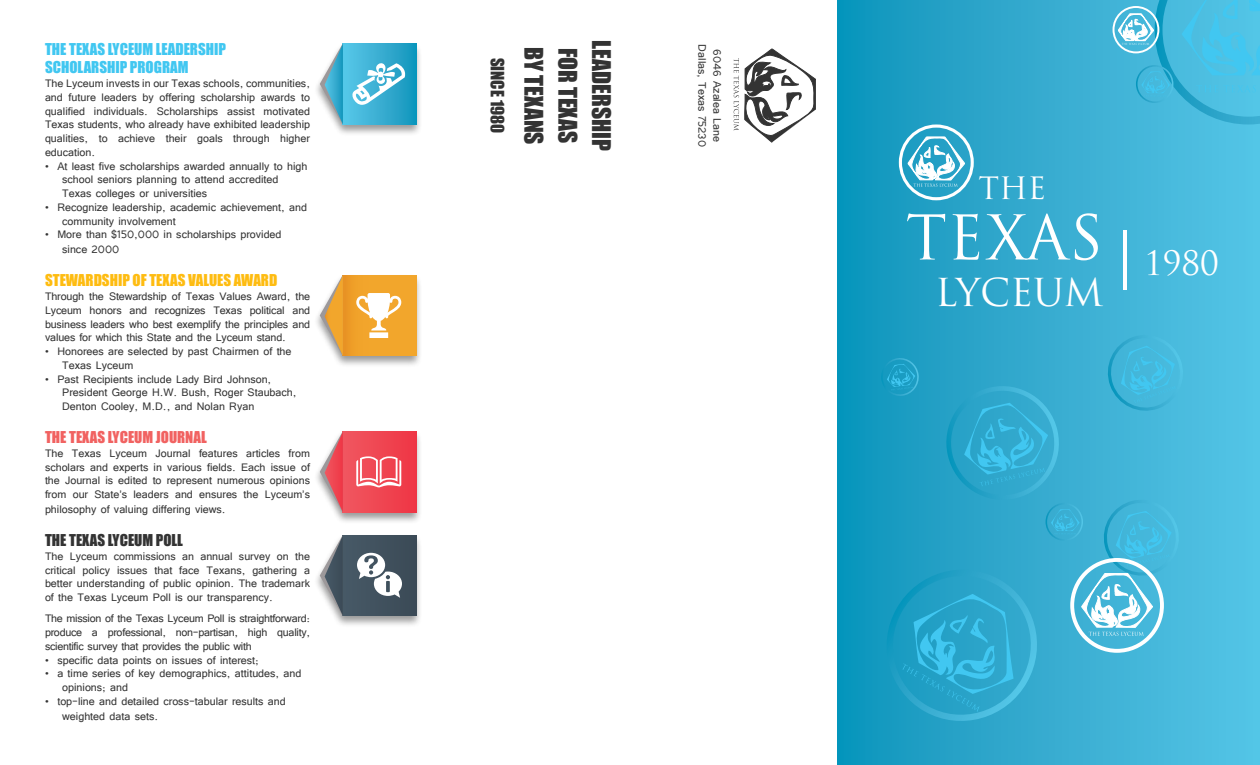
<style>
.page{position:relative;width:1260px;height:765px;background:#fff}
.page>*{position:absolute;margin:0;border:0;box-sizing:border-box;transform-origin:0 0}
.t1{font:60px "Trajan Pro";letter-spacing:.005em;color:#fff}
.t2{font:37.5px "Trajan Pro";letter-spacing:-.01em;color:#fff}
.t3{font:32.75px "Trajan Pro";color:#fff}
.t4{font:30px "Trajan Pro";color:#fff}
.t5{font:23.62px "Impact";color:#333}
.t6{font:16.88px "Impact";color:#333}
.t7{font:15px/18px "Impact";color:#41c7f1}
.t8{font:15px "Impact";color:#febc11}
.t9{font:15px "Impact";color:#f16261}
.t10{font:15px "Impact";color:#333}
.t11{font:13.75px/13.8px "Tunga";color:#333}
.s1{font-size:60px}
</style>
<div class="page">
<div style="left:837px;top:0;width:423px;height:765px;background:linear-gradient(to right,#1195bb,#58c4e6)"></div>
<svg style="left:734px;top:49px;width:82px;height:93px"></svg>
<div style="left:314px;top:534px;width:109px;height:94px;background:#000;opacity:.4"></div>
<div style="left:343px;top:535px;width:73px;height:80px;background:#41515e"></div>
<svg style="left:320px;top:535px;width:23px;height:81px"></svg>
<svg style="left:357px;top:553px;width:45px;height:45px"></svg>
<div style="left:314px;top:430px;width:109px;height:95px;background:#000;opacity:.4"></div>
<div style="left:343px;top:431px;width:73px;height:81px;background:linear-gradient(to right,#f05760,#ef3746)"></div>
<svg style="left:320px;top:431px;width:23px;height:81px"></svg>
<svg style="left:356px;top:456px;width:45px;height:31px"></svg>
<div style="left:314px;top:274px;width:109px;height:94px;background:#000;opacity:.4"></div>
<div style="left:343px;top:275px;width:73px;height:80px;background:linear-gradient(to right,#ee9e28,#f4aa2e)"></div>
<svg style="left:320px;top:275px;width:23px;height:81px"></svg>
<svg style="left:356px;top:293px;width:45px;height:45px"></svg>
<div style="left:314px;top:42px;width:109px;height:95px;background:#000;opacity:.4"></div>
<div style="left:343px;top:44px;width:73px;height:80px;background:linear-gradient(to right,#5bc8e9,#1495bc)"></div>
<svg style="left:320px;top:44px;width:23px;height:80px"></svg>
<svg style="left:352px;top:62px;width:55px;height:43px"></svg>
<div style="left:899px;top:124px;width:75px;height:76px;border:3px solid #fff;border-radius:50%"></div>
<svg style="left:908px;top:137px;width:57px;height:50px"></svg>
<svg style="left:871px;top:332px;width:315px;height:396px;background:#36acd0"></svg>
<div style="left:1113px;top:6px;width:46px;height:47px;border:2px solid #fff;border-radius:50%"></div>
<svg style="left:1118px;top:0;width:142px;height:124px;background:#4bbde0"></svg>
<p class="t7" style="left:45px;top:40px;width:182px">THE TEXAS LYCEUM LEADERSHIP<br>SCHOLARSHIP PROGRAM</p>
<p class="t11" style="left:45px;top:76px;width:267px;text-align:justify">The Lyceum invests in our Texas schools, communities, and future leaders by offering scholarship awards to qualified individuals. Scholarships assist motivated Texas students, who already have exhibited leadership qualities, to achieve their goals through higher education.</p>
<p class="t11" style="left:62px;top:158px;width:247px;text-indent:-17px">• At least five scholarships awarded annually to high school seniors planning to attend accredited<br>Texas colleges or universities</p>
<p class="t11" style="left:62px;top:199px;width:246px;text-indent:-17px">• Recognize leadership, academic achievement, and community involvement</p>
<p class="t11" style="left:62px;top:226px;width:221px;line-height:15px;text-indent:-17px">• More than $150,000 in scholarships provided since 2000</p>
<p class="t8" style="left:45px;top:269px;width:234px">STEWARDSHIP OF TEXAS VALUES AWARD</p>
<p class="t11" style="left:45px;top:289px;width:267px;text-align:justify">Through the Stewardship of Texas Values Award, the Lyceum honors and recognizes Texas political and business leaders who best exemplify the principles and values for which this State and the Lyceum stand.</p>
<p class="t11" style="left:62px;top:344px;width:231px;text-indent:-17px">• Honorees are selected by past Chairmen of the<br>Texas Lyceum</p>
<p class="t11" style="left:62px;top:371px;width:236px;text-indent:-17px">• Past Recipients include Lady Bird Johnson,<br>President George H.W. Bush, Roger Staubach,<br>Denton Cooley, M.D., and Nolan Ryan</p>
<p class="t9" style="left:45px;top:426px;width:163px">THE TEXAS LYCEUM JOURNAL</p>
<p class="t11" style="left:45px;top:445px;width:267px;text-align:justify">The Texas Lyceum Journal features articles from scholars and experts in various fields. Each issue of the Journal is edited to represent numerous opinions from our State’s leaders and ensures the Lyceum’s</p>
<p class="t11" style="left:45px;top:502px;width:182px">philosophy of valuing differing views.</p>
<p class="t10" style="left:45px;top:529px;width:133px">THE TEXAS LYCEUM POLL</p>
<p class="t11" style="left:45px;top:548px;width:267px;text-align:justify">The Lyceum commissions an annual survey on the critical policy issues that face Texans, gathering a better understanding of public opinion. The trademark of the Texas Lyceum Poll is our transparency.</p>
<p class="t11" style="left:45px;top:611px;width:267px;text-align:justify">The mission of the Texas Lyceum Poll is straightforward: produce a professional, non-partisan, high quality, scientific survey that provides the public with</p>
<p class="t11" style="left:45px;top:652px;width:215px">• specific data points on issues of interest;</p>
<p class="t11" style="left:62px;top:666px;width:241px;text-indent:-17px">• a time series of key demographics, attitudes, and opinions; and</p>
<p class="t11" style="left:62px;top:693px;width:225px;line-height:15px;text-indent:-17px">• top-line and detailed cross-tabular results and weighted data sets.</p>
<p class="t6" style="left:511px;top:58px;width:77px;rotate:90deg">SINCE 1980</p>
<h3 class="t5" style="left:552px;top:47px;width:100px;rotate:90deg">BY TEXANS</h3>
<h3 class="t5" style="left:586px;top:48px;width:98px;rotate:90deg">FOR TEXAS</h3>
<h3 class="t5" style="left:620px;top:40px;width:112px;rotate:90deg">LEADERSHIP</h3>
<p class="t11" style="left:710px;top:44px;width:104px;rotate:90deg">Dallas, Texas 75230</p>
<p class="t11" style="left:725px;top:49px;width:94px;rotate:90deg">6046 Azalea Lane</p>
<h3 class="t4" style="left:978px;top:169px;width:64px">THE</h3>
<h1 class="t1" style="left:906px;top:200px;width:199px">TEXAS</h1>
<h2 class="t2" style="left:935px;top:269px;width:169px">LYCEUM</h2>
<h3 class="t3" style="left:1109px;top:242px;width:111px"><span class="s1">|</span>1980</h3>
</div>
